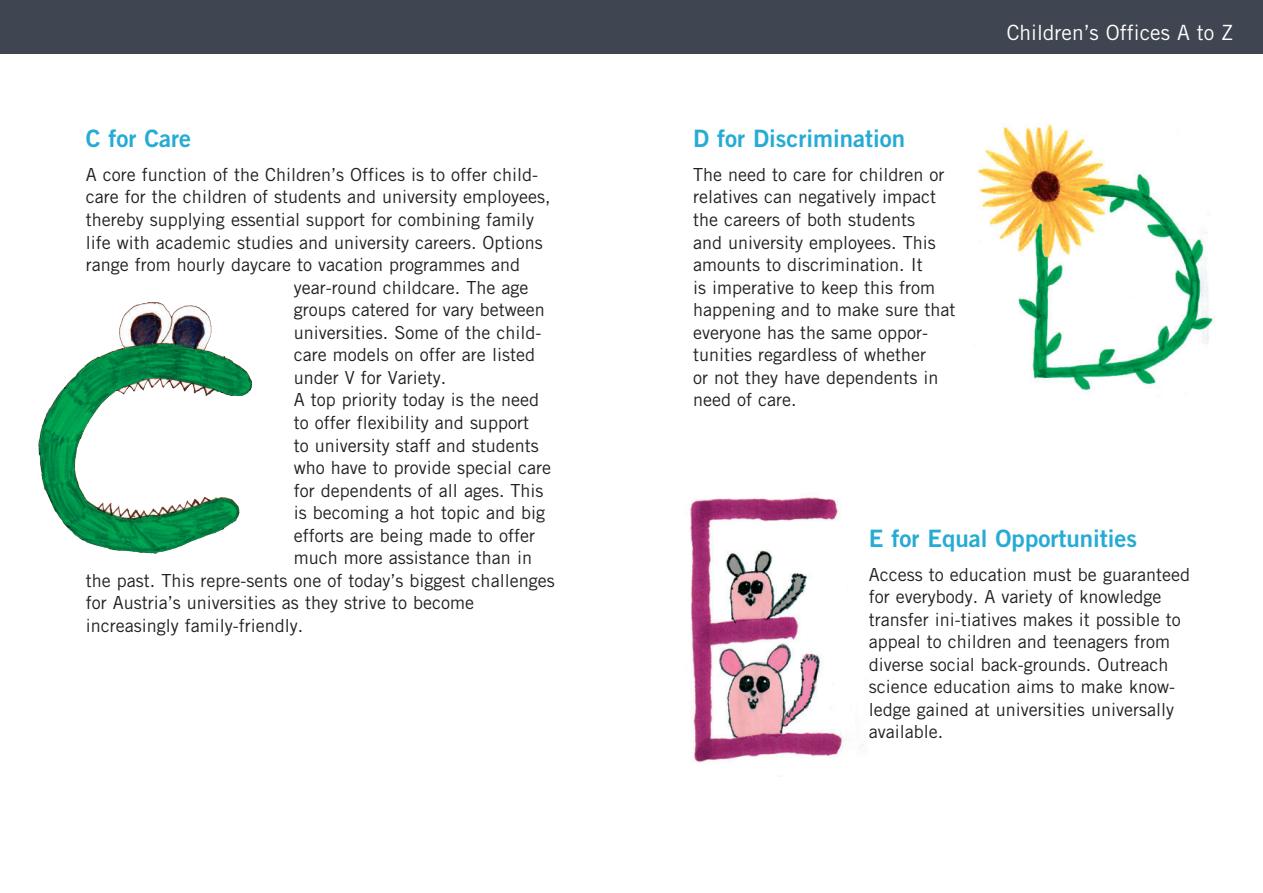
<style>
.page{position:relative;width:1263px;height:893px;background:#fff}
.page>*{position:absolute;margin:0;border:0;box-sizing:border-box;transform-origin:0 0}
.t1{font:24px "Trade Gothic Bold Two";color:#26abd5}
.t2{font:21px "Trade Gothic";color:#fff}
.t3{font:18px/22.5px "Trade Gothic";color:#231f20}
</style>
<div class="page">
<svg style="left:38px;top:301px;width:214px;height:253px"></svg>
<img style="left:123px;top:302px;width:32px;height:15px">
<img style="left:690px;top:496px;width:174px;height:281px">
<div style="left:0;top:0;width:1263px;height:53px;background:#404651"></div>
<img style="left:977px;top:124px;width:238px;height:267px">
<h1 class="t1" style="left:86px;top:124px;width:107px">C for Care</h1>
<p class="t3" style="left:86px;top:163px;width:454px">A core function of the Children’s Offices is to offer child-</p>
<p class="t3" style="left:86px;top:186px;width:466px">care for the children of students and university employees,</p>
<p class="t3" style="left:86px;top:208px;width:450px">thereby supplying essential support for combining family</p>
<p class="t3" style="left:86px;top:231px;width:458px">life with academic studies and university careers. Options</p>
<p class="t3" style="left:86px;top:253px;width:436px">range from hourly daycare to vacation programmes and</p>
<p class="t3" style="left:294px;top:276px;width:236px">year-round childcare. The age</p>
<p class="t3" style="left:294px;top:298px;width:253px">groups catered for vary between</p>
<p class="t3" style="left:294px;top:321px;width:249px">universities. Some of the child-</p>
<p class="t3" style="left:294px;top:343px;width:243px">care models on offer are listed</p>
<p class="t3" style="left:294px;top:366px;width:154px">under V for Variety.</p>
<p class="t3" style="left:294px;top:389px;width:247px">A top priority today is the need</p>
<p class="t3" style="left:294px;top:411px;width:237px">to offer flexibility and support</p>
<p class="t3" style="left:294px;top:434px;width:247px">to university staff and students</p>
<p class="t3" style="left:294px;top:456px;width:259px">who have to provide special care</p>
<p class="t3" style="left:294px;top:479px;width:251px">for dependents of all ages. This</p>
<p class="t3" style="left:294px;top:501px;width:253px">is becoming a hot topic and big</p>
<p class="t3" style="left:294px;top:524px;width:243px">efforts are being made to offer</p>
<p class="t3" style="left:294px;top:546px;width:240px">much more assistance than in</p>
<p class="t3" style="left:86px;top:569px;width:470px">the past. This repre-sents one of today’s biggest challenges</p>
<p class="t3" style="left:86px;top:591px;width:390px">for Austria’s universities as they strive to become</p>
<p class="t3" style="left:86px;top:614px;width:219px">increasingly family-friendly.</p>
<h1 class="t1" style="left:693px;top:124px;width:214px">D for Discrimination</h1>
<p class="t3" style="left:693px;top:163px;width:264px">The need to care for children or relatives can negatively impact the careers of both students<br>and university employees. This amounts to discrimination. It<br>is imperative to keep this from happening and to make sure that everyone has the same oppor&shy;tunities regardless of whether<br>or not they have dependents in need of care.</p>
<p class="t2" style="left:1007px;top:19px;width:228px">Children’s Offices A to Z</p>
<h1 class="t1" style="left:869px;top:523px;width:270px">E for Equal Opportunities</h1>
<p class="t3" style="left:869px;top:563px;width:323px">Access to education must be guaranteed for everybody. A variety of knowledge transfer ini-tiatives makes it possible to appeal to children and teenagers from diverse social back-grounds. Outreach science education aims to make know&shy;ledge gained at universities universally available.</p>
</div>
